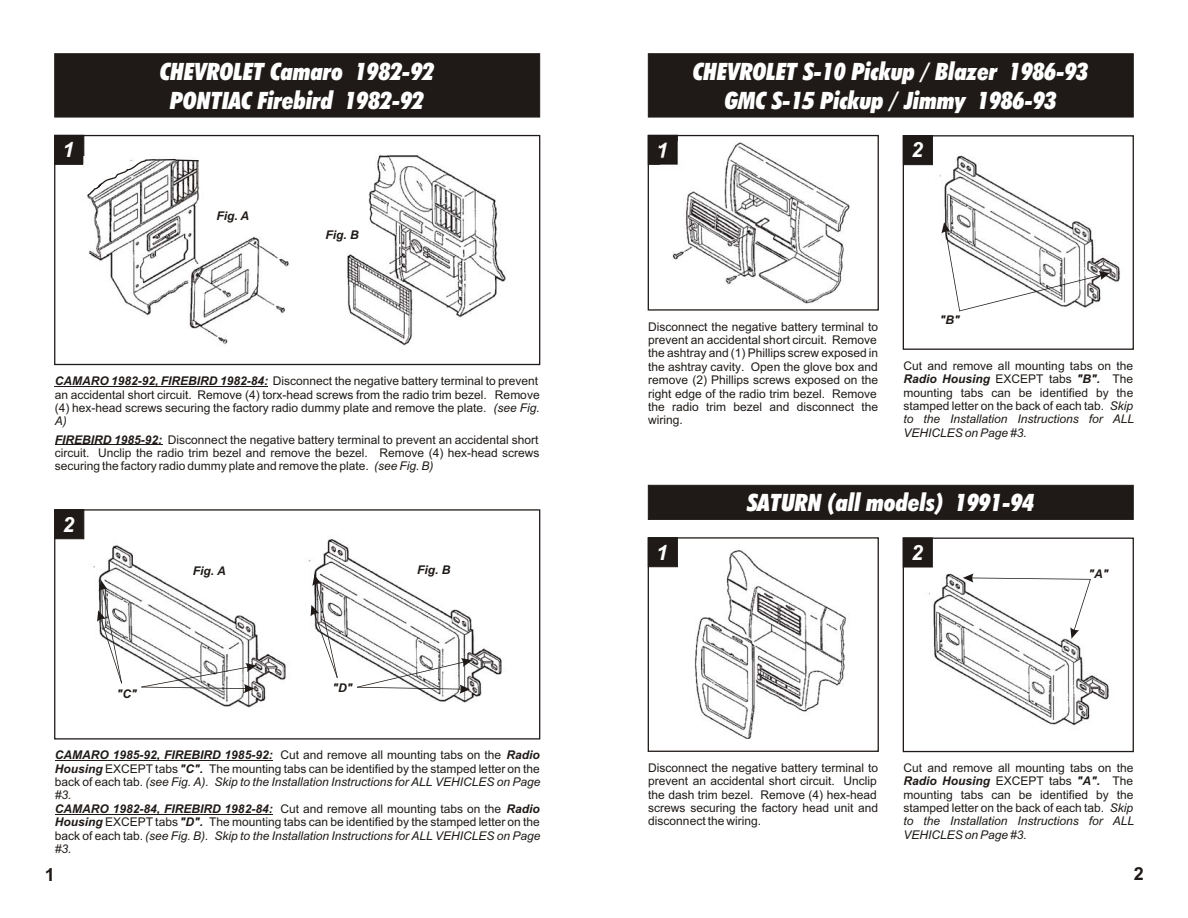
<style>
.page{position:relative;width:1188px;height:918px;background:#fff}
.page>*{position:absolute;margin:0;border:0;box-sizing:border-box;transform-origin:0 0}
.t1{font:24px/28.8px "Futura X Blk Cn It BT";color:#fff;text-align:center}
.t2{font:italic 700 21px "Arial";color:#fff}
.t3{font:700 18px "Arial";color:#1f1a17}
.t4{font:12px/13.4px "Arial";color:#1f1a17;text-align:justify}
.t5{font:italic 700 12px "Arial";color:#1f1a17}
.s1{font-weight:700;font-style:italic}
.s2{font-style:italic}
</style>
<div class="page">
<div style="left:55px;top:54px;width:485px;height:63px;background:#1f1a17"></div>
<hr style="left:55px;top:386px;width:213px;height:1px;background:#1f1a17">
<div style="left:55px;top:135px;width:29px;height:30px;background:#1f1a17;border:1px solid #1f1a17"></div>
<div style="left:54px;top:135px;width:486px;height:230px;border:1px solid #1f1a17"></div>
<div style="left:54px;top:509px;width:486px;height:231px;border:1px solid #1f1a17"></div>
<div style="left:55px;top:509px;width:29px;height:30px;background:#1f1a17;border:1px solid #1f1a17"></div>
<hr style="left:55px;top:760px;width:218px;height:1px;background:#1f1a17">
<hr style="left:55px;top:814px;width:218px;height:1px;background:#1f1a17">
<hr style="left:55px;top:445px;width:107px;height:1px;background:#1f1a17">
<div style="left:648px;top:537px;width:30px;height:30px;background:#1f1a17;border:1px solid #1f1a17"></div>
<div style="left:648px;top:485px;width:485px;height:35px;background:#1f1a17;border:1px solid #1f1a17"></div>
<div style="left:648px;top:537px;width:231px;height:215px;border:1px solid #1f1a17"></div>
<div style="left:903px;top:538px;width:30px;height:29px;background:#1f1a17;border:1px solid #1f1a17"></div>
<div style="left:903px;top:538px;width:231px;height:214px;border:1px solid #1f1a17"></div>
<img style="left:88px;top:198px;width:201px;height:146px">
<svg style="left:87px;top:158px;width:112px;height:40px"></svg>
<img style="left:347px;top:155px;width:159px;height:191px">
<img style="left:694px;top:550px;width:153px;height:189px">
<img style="left:308px;top:539px;width:194px;height:164px">
<img style="left:93px;top:545px;width:193px;height:163px">
<img style="left:928px;top:573px;width:181px;height:153px">
<svg style="left:357px;top:658px;width:115px;height:36px"></svg>
<svg style="left:141px;top:663px;width:116px;height:30px"></svg>
<svg style="left:311px;top:575px;width:27px;height:103px"></svg>
<svg style="left:97px;top:580px;width:25px;height:103px"></svg>
<div style="left:648px;top:135px;width:30px;height:30px;background:#1f1a17;border:1px solid #1f1a17"></div>
<div style="left:648px;top:54px;width:485px;height:63px;background:#1f1a17"></div>
<div style="left:648px;top:135px;width:231px;height:176px;border:1px solid #1f1a17"></div>
<div style="left:903px;top:135px;width:30px;height:30px;background:#1f1a17;border:1px solid #1f1a17"></div>
<div style="left:903px;top:135px;width:231px;height:215px;border:1px solid #1f1a17"></div>
<img style="left:660px;top:141px;width:190px;height:163px">
<img style="left:939px;top:155px;width:181px;height:157px">
<svg style="left:941px;top:222px;width:169px;height:89px"></svg>
<svg style="left:963px;top:573px;width:128px;height:66px"></svg>
<h2 class="t2" style="left:62px;top:142px;width:13px">1</h2>
<h1 class="t1" style="left:160px;top:59px;width:276px">CHEVROLET Camaro 1982-92<br>PONTIAC Firebird 1982-92</h1>
<p class="t5" style="left:216px;top:212px;width:34px">Fig. A</p>
<p class="t5" style="left:325px;top:230px;width:35px">Fig. B</p>
<p class="t4" style="left:55px;top:375px;width:486px"><span class="s1">CAMARO 1982-92, FIREBIRD 1982-84:</span> Disconnect the negative battery terminal to prevent an accidental short circuit. Remove (4) torx-head screws from the radio trim bezel. Remove (4) hex-head screws securing the factory radio dummy plate and remove the plate. <span class="s2">(see Fig.<br>A)</span></p>
<p class="t4" style="left:55px;top:434px;width:486px"><span class="s1">FIREBIRD 1985-92:</span> Disconnect the negative battery terminal to prevent an accidental short circuit. Unclip the radio trim bezel and remove the bezel. Remove (4) hex-head screws securing the factory radio dummy plate and remove the plate. <span class="s2">(see Fig. B)</span></p>
<h2 class="t2" style="left:62px;top:516px;width:13px">2</h2>
<p class="t5" style="left:117px;top:689px;width:22px">"C"</p>
<p class="t5" style="left:193px;top:567px;width:34px">Fig. A</p>
<p class="t5" style="left:332px;top:684px;width:22px">"D"</p>
<p class="t5" style="left:417px;top:565px;width:35px">Fig. B</p>
<p class="t4" style="left:55px;top:749px;width:487px;text-align:left"><span class="s1">CAMARO 1985-92, FIREBIRD 1985-92:</span> Cut and remove all mounting tabs on the <span class="s1">Radio Housing</span> EXCEPT tabs <span class="s1">"C".</span> The mounting tabs can be identified by the stamped letter on the back of each tab. <span class="s2">(see Fig. A). Skip to the Installation Instructions for ALL VEHICLES on Page #3.<br></span><span class="s1">CAMARO 1982-84, FIREBIRD 1982-84:</span> Cut and remove all mounting tabs on the <span class="s1">Radio Housing</span> EXCEPT tabs <span class="s1">"D".</span> The mounting tabs can be identified by the stamped letter on the back of each tab. <span class="s2">(see Fig. B). Skip to the Installation Instructions for ALL VEHICLES on Page #3.</span></p>
<h3 class="t3" style="left:45px;top:867px;width:12px">1</h3>
<h2 class="t2" style="left:656px;top:142px;width:13px">1</h2>
<h1 class="t1" style="left:693px;top:59px;width:397px">CHEVROLET S-10 Pickup / Blazer 1986-93<br>GMC S-15 Pickup / Jimmy 1986-93</h1>
<h2 class="t2" style="left:911px;top:142px;width:13px">2</h2>
<p class="t4" style="left:648px;top:321px;width:231px;text-align:left">Disconnect the negative battery terminal to prevent an accidental short circuit. Remove the ashtray and (1) Phillips screw exposed in the ashtray cavity. Open the glove box and remove (2) Phillips screws exposed on the right edge of the radio trim bezel. Remove the radio trim bezel and disconnect the wiring.</p>
<p class="t5" style="left:940px;top:315px;width:22px">"B"</p>
<p class="t4" style="left:903px;top:360px;width:232px">Cut and remove all mounting tabs on the <span class="s1">Radio Housing</span> EXCEPT tabs <span class="s1">"B".</span> The mounting tabs can be identified by the stamped letter on the back of each tab. <span class="s2">Skip to the Installation Instructions for ALL VEHICLES on Page #3.</span></p>
<h2 class="t2" style="left:656px;top:544px;width:13px">1</h2>
<h1 class="t1" style="left:747px;top:491px;width:289px">SATURN (all models) 1991-94</h1>
<h2 class="t2" style="left:911px;top:545px;width:13px">2</h2>
<p class="t5" style="left:1088px;top:569px;width:22px">"A"</p>
<p class="t4" style="left:648px;top:762px;width:231px">Disconnect the negative battery terminal to prevent an accidental short circuit. Unclip the dash trim bezel. Remove (4) hex-head screws securing the factory head unit and disconnect the wiring.</p>
<p class="t4" style="left:903px;top:762px;width:232px">Cut and remove all mounting tabs on the <span class="s1">Radio Housing</span> EXCEPT tabs <span class="s1">"A".</span> The mounting tabs can be identified by the stamped letter on the back of each tab. <span class="s2">Skip to the Installation Instructions for ALL VEHICLES on Page #3.</span></p>
<h3 class="t3" style="left:1134px;top:867px;width:12px">2</h3>
</div>
